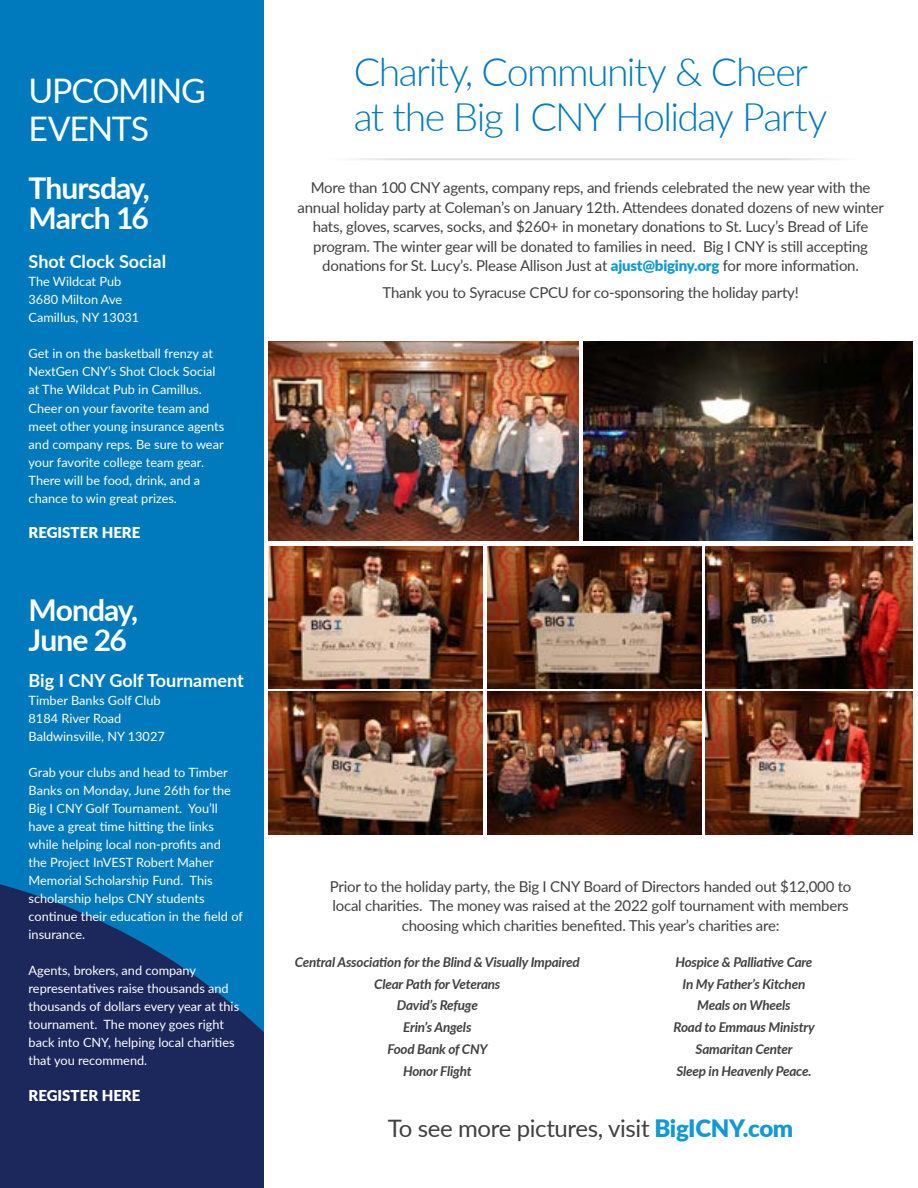
<style>
.page{position:relative;width:918px;height:1188px;background:#fff}
.page>*{position:absolute;margin:0;border:0;box-sizing:border-box;transform-origin:0 0}
.t1{font:300 39.3px/44.8px "Lato";letter-spacing:-.04em;color:#007abd}
.t2{font:33.9px/37.7px "Lato";letter-spacing:-.035em;color:#fff}
.t3{font:700 30px/30px "Lato";letter-spacing:-.035em;color:#fff}
.t4{font:24px "Lato";letter-spacing:-.015em;color:#414042}
.t5{font:700 18px "Lato";color:#fff}
.t6{font:15px/19.5px "Lato";letter-spacing:-.015em;color:#414042;text-align:center}
.t7{font:900 15px "Lato";color:#fff}
.t8{font:italic 700 13.5px/21.8px "Lato";letter-spacing:-.015em;color:#414042;text-align:center}
.t9{font:12.75px/18px "Lato";color:#fff}
.s1{font-weight:900;color:#1099d6}
</style>
<div class="page">
<div style="left:0;top:0;width:263px;height:1188px;background:#007abd"></div>
<svg style="left:0;top:884px;width:263px;height:304px;fill:#1c285b"></svg>
<hr style="left:325px;top:158px;width:531px;height:3px;background:#dcddde">
<img style="left:269px;top:341px;width:309px;height:200px">
<img style="left:583px;top:341px;width:330px;height:200px">
<img style="left:487px;top:546px;width:215px;height:143px">
<img style="left:269px;top:546px;width:214px;height:143px">
<img style="left:706px;top:692px;width:207px;height:143px">
<img style="left:269px;top:692px;width:214px;height:143px">
<img style="left:487px;top:692px;width:215px;height:143px">
<img style="left:706px;top:546px;width:207px;height:143px">
<h2 class="t2" style="left:29px;top:71px;width:179px">UPCOMING<br>EVENTS</h2>
<h3 class="t3" style="left:29px;top:172px;width:123px">Thursday,<br>March 16</h3>
<h3 class="t5" style="left:29px;top:249px;width:139px">Shot Clock Social</h3>
<p class="t9" style="left:29px;top:272px;width:112px">The Wildcat Pub<br>3680 Milton Ave<br>Camillus, NY 13031</p>
<p class="t9" style="left:29px;top:344px;width:197px">Get in on the basketball frenzy at<br>NextGen CNY’s Shot Clock Social at The Wildcat Pub in Camillus.<br>Cheer on your favorite team and meet other young insurance agents and company reps. Be sure to wear your favorite college team gear.<br>There will be food, drink, and a chance to win great prizes.</p>
<p class="t7" style="left:29px;top:522px;width:113px">REGISTER HERE</p>
<h3 class="t3" style="left:29px;top:594px;width:111px">Monday,<br>June 26</h3>
<h3 class="t5" style="left:29px;top:668px;width:217px">Big I CNY Golf Tournament</h3>
<p class="t9" style="left:29px;top:691px;width:138px">Timber Banks Golf Club<br>8184 River Road<br>Baldwinsville, NY 13027</p>
<p class="t9" style="left:29px;top:763px;width:216px">Grab your clubs and head to Timber<br>Banks on Monday, June 26th for the<br>Big I CNY Golf Tournament. You’ll have a great time hitting the links while helping local non-profits and<br>the Project InVEST Robert Maher<br>Memorial Scholarship Fund. This scholarship helps CNY students continue their education in the field of insurance.</p>
<p class="t9" style="left:29px;top:961px;width:212px">Agents, brokers, and company representatives raise thousands and thousands of dollars every year at this tournament. The money goes right back into CNY, helping local charities that you recommend.</p>
<p class="t7" style="left:29px;top:1085px;width:113px">REGISTER HERE</p>
<h1 class="t1" style="left:354px;top:48px;width:475px">Charity, Community &amp; Cheer at the Big I CNY Holiday Party</h1>
<p class="t6" style="left:298px;top:178px;width:588px">More than 100 CNY agents, company reps, and friends celebrated the new year with the annual holiday party at Coleman’s on January 12th. Attendees donated dozens of new winter hats, gloves, scarves, socks, and $260+ in monetary donations to St. Lucy’s Bread of Life program. The winter gear will be donated to families in need. Big I CNY is still accepting donations for St. Lucy’s. Please Allison Just at <span class="s1">ajust@biginy.org</span> for more information.</p>
<p class="t6" style="left:383px;top:282px;width:418px">Thank you to Syracuse CPCU for co-sponsoring the holiday party!</p>
<p class="t6" style="left:330px;top:876px;width:523px">Prior to the holiday party, the Big I CNY Board of Directors handed out $12,000 to local charities. The money was raised at the 2022 golf tournament with members choosing which charities benefited. This year’s charities are:</p>
<p class="t8" style="left:295px;top:950px;width:286px">Central Association for the Blind &amp; Visually Impaired<br>Clear Path for Veterans<br>David’s Refuge<br>Erin’s Angels<br>Food Bank of CNY<br>Honor Flight</p>
<p class="t8" style="left:674px;top:950px;width:143px">Hospice &amp; Palliative Care<br>In My Father’s Kitchen<br>Meals on Wheels<br>Road to Emmaus Ministry<br>Samaritan Center<br>Sleep in Heavenly Peace.</p>
<h3 class="t4" style="left:388px;top:1111px;width:407px">To see more pictures, visit <span class="s1">BigICNY.com</span></h3>
</div>
